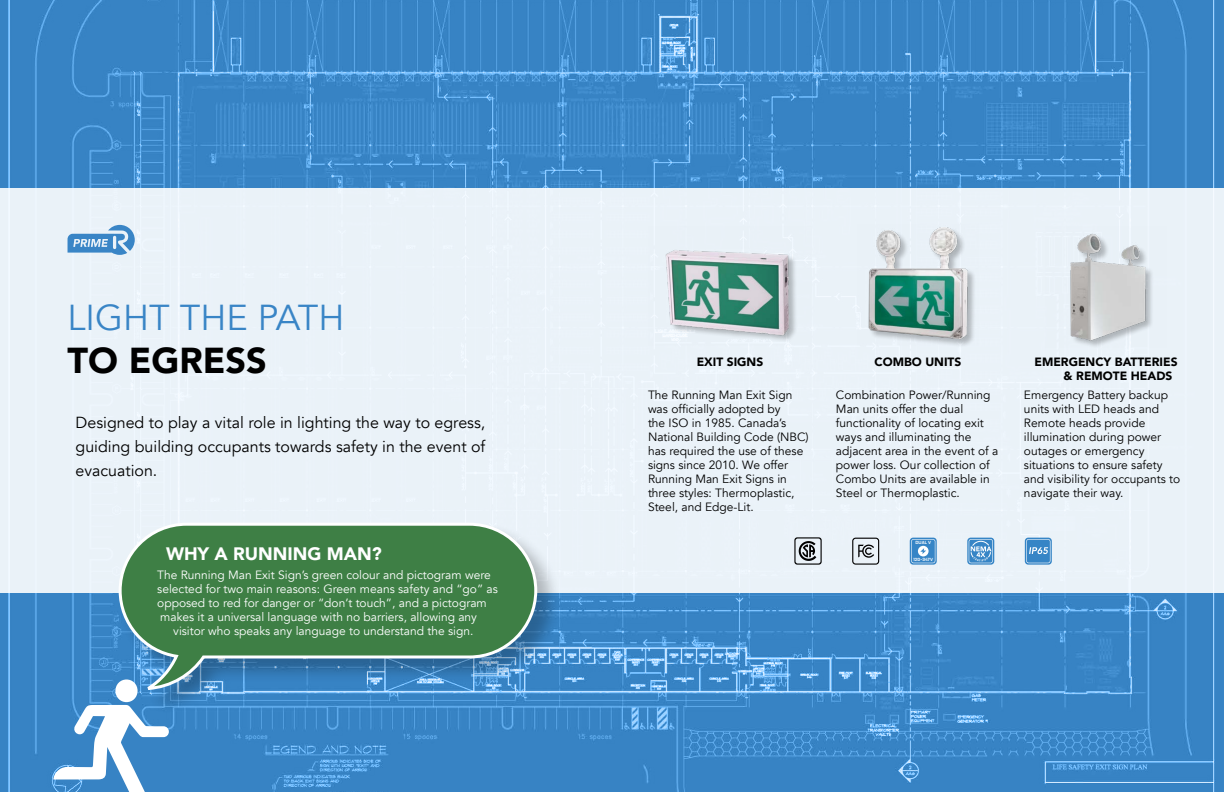
<style>
.page{position:relative;width:1224px;height:792px;background:#fff}
.page>*{position:absolute;margin:0;border:0;box-sizing:border-box;transform-origin:0 0}
.t1{font:36px "Avenir";color:#3985c6}
.t2{font:900 36px "Avenir";color:#000}
.t3{font:900 18px "Avenir";color:#fff}
.t4{font:16px/24px "Avenir";color:#000;text-align:justify}
.t5{font:12px/14px "Avenir";color:#000}
.t6{font:12px "Avenir";color:#fff}
.t7{font:900 12px/14px "Avenir";color:#000}
.t8{font:700 4.5px "Ge Force";color:#fff}
</style>
<div class="page">
<img style="left:0;top:0;width:1224px;height:792px">
<div style="left:0;top:188px;width:1224px;height:405px;background:#eaf2f8"></div>
<svg style="left:68px;top:225px;width:67px;height:30px"></svg>
<img style="left:654px;top:237px;width:151px;height:109px">
<img style="left:858px;top:227px;width:116px;height:119px">
<img style="left:1064px;top:233px;width:88px;height:115px">
<div style="left:118px;top:522px;width:444px;height:193px;background:#000;opacity:.25"></div>
<svg style="left:117px;top:522px;width:422px;height:170px"></svg>
<svg style="left:53px;top:679px;width:116px;height:113px"></svg>
<svg style="left:852px;top:538px;width:27px;height:27px"></svg>
<svg style="left:1025px;top:538px;width:27px;height:27px"></svg>
<svg style="left:1026px;top:539px;width:24px;height:24px"></svg>
<svg style="left:967px;top:538px;width:27px;height:27px"></svg>
<svg style="left:969px;top:539px;width:24px;height:24px"></svg>
<svg style="left:910px;top:538px;width:27px;height:27px"></svg>
<svg style="left:911px;top:539px;width:24px;height:24px"></svg>
<svg style="left:794px;top:537px;width:28px;height:28px"></svg>
<h1 class="t1" style="left:68px;top:297px;width:279px">LIGHT THE PATH</h1>
<h1 class="t2" style="left:68px;top:329px;width:201px">TO EGRESS</h1>
<h3 class="t4" style="left:76px;top:411px;width:411px">Designed to play a vital role in lighting the way to egress, guiding building occupants towards safety in the event of evacuation.</h3>
<h2 class="t3" style="left:166px;top:538px;width:217px">WHY A RUNNING MAN?</h2>
<p class="t6" style="left:157px;top:568px;width:335px">The Running Man Exit Sign’s green colour and pictogram were</p>
<p class="t6" style="left:157px;top:582px;width:342px">selected for two main reasons: Green means safety and “go” as</p>
<p class="t6" style="left:157px;top:596px;width:331px">opposed to red for danger or “don’t touch”, and a pictogram</p>
<p class="t6" style="left:160px;top:610px;width:318px">makes it a universal language with no barriers, allowing any</p>
<p class="t6" style="left:173px;top:624px;width:302px">visitor who speaks any language to understand the sign.</p>
<p class="t7" style="left:697px;top:355px;width:68px">EXIT SIGNS</p>
<p class="t7" style="left:875px;top:355px;width:88px">COMBO UNITS</p>
<p class="t7" style="left:1064px;top:355px;width:115px;text-indent:-29px">EMERGENCY BATTERIES &amp; REMOTE HEADS</p>
<p class="t5" style="left:648px;top:388px;width:162px">The Running Man Exit Sign was officially adopted by<br>the ISO in 1985. Canada’s<br>National Building Code (NBC) has required the use of these signs since 2010. We offer<br>Running Man Exit Signs in three styles: Thermoplastic,<br>Steel, and Edge-Lit.</p>
<p class="t5" style="left:1024px;top:388px;width:158px">Emergency Battery backup units with LED heads and<br>Remote heads provide illumination during power outages or emergency situations to ensure safety and visibility for occupants to navigate their way.</p>
<p class="t5" style="left:836px;top:388px;width:164px">Combination Power/Running<br>Man units offer the dual functionality of locating exit ways and illuminating the adjacent area in the event of a power loss. Our collection of<br>Combo Units are available in<br>Steel or Thermoplastic.</p>
<p class="t8" style="left:916px;top:540px;width:17px">DUAL V</p>
<p class="t8" style="left:914px;top:557px;width:21px">120-347V</p>
</div>
